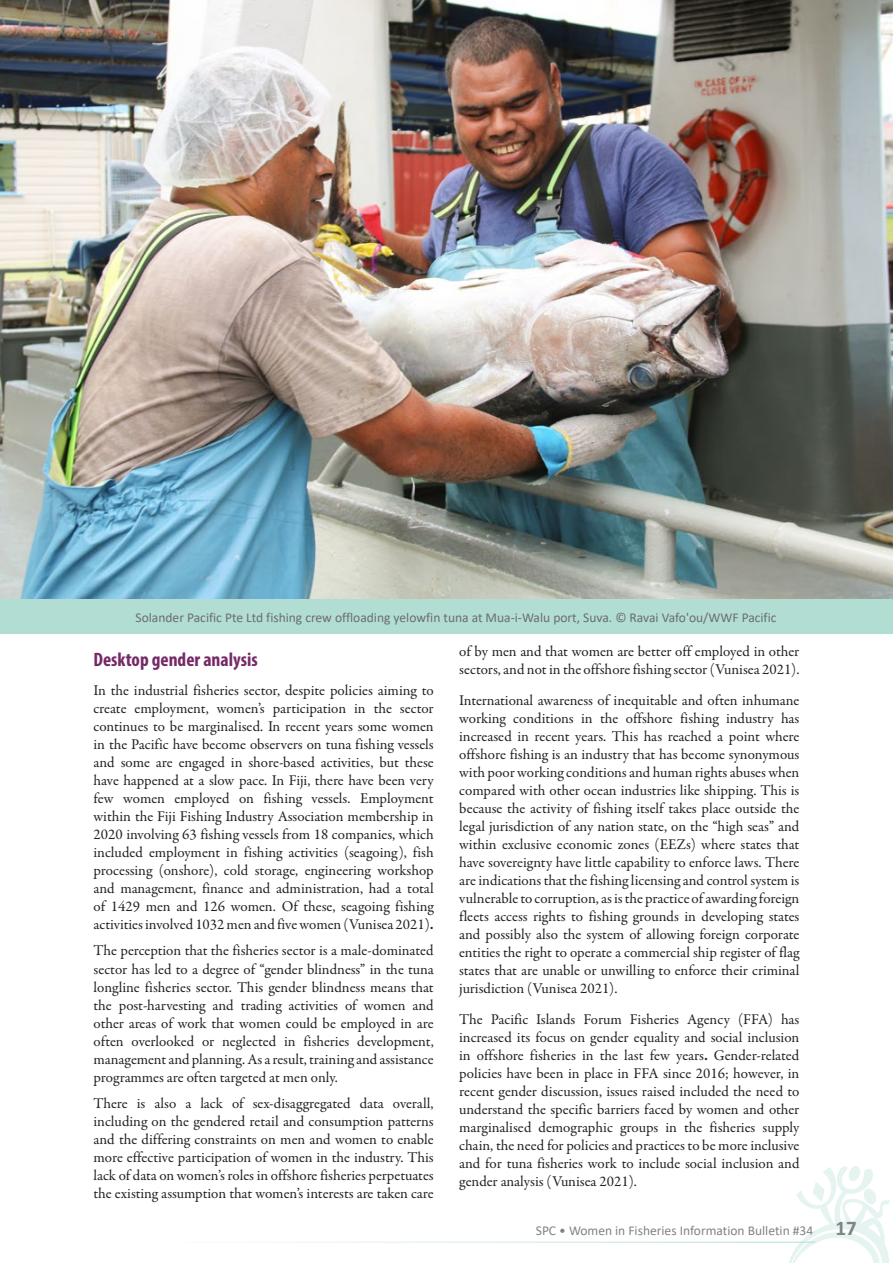
<style>
.page{position:relative;width:893px;height:1263px;background:#fff}
.page>*{position:absolute;margin:0;border:0;box-sizing:border-box;transform-origin:0 0}
.t1{font:700 condensed 19.5px "Myriad Pro";color:#752967}
.t2{font:15px/18px "Garamond Premr Pro";color:#231f20;text-align:justify}
.t3{font:13.5px "Calibri";color:#6c6d70}
.t4{font:13.5px "Calibri";color:#808285}
.s1{font-weight:700}
.s2{font-weight:700;font-size:21px}
</style>
<div class="page">
<svg style="left:788px;top:1166px;width:102px;height:97px"></svg>
<img style="left:0;top:0;width:893px;height:600px">
<div style="left:0;top:600px;width:893px;height:34px;background:#b1ddd3"></div>
<p class="t3" style="left:136px;top:608px;width:642px">Solander Pacific Pte Ltd fishing crew offloading yelowfin tuna at Mua-i-Walu port, Suva. © Ravai Vafo'ou/WWF Pacific</p>
<p class="t2" style="left:459px;top:643px;width:342px">of by men and that women are better off employed in other sectors, and not in the offshore fishing sector (Vunisea 2021).</p>
<p class="t2" style="left:459px;top:691px;width:342px">International awareness of inequitable and often inhumane working conditions in the offshore fishing industry has increased in recent years. This has reached a point where offshore fishing is an industry that has become synonymous with poor working conditions and human rights abuses when compared with other ocean industries like shipping. This is because the activity of fishing itself takes place outside the legal jurisdiction of any nation state, on the “high seas” and within exclusive economic zones (EEZs) where states that have sovereignty have little capability to enforce laws. There are indications that the fishing licensing and control system is vulnerable to corruption, as is the practice of awarding foreign fleets access rights to fishing grounds in developing states and possibly also the system of allowing foreign corporate entities the right to operate a commercial ship register of flag states that are unable or unwilling to enforce their criminal jurisdiction (Vunisea 2021).</p>
<p class="t2" style="left:459px;top:1010px;width:342px">The Pacific Islands Forum Fisheries Agency (FFA) has increased its focus on gender equality and social inclusion in offshore fisheries in the last few years<span class="s1">.</span> Gender-related policies have been in place in FFA since 2016; however, in recent gender discussion, issues raised included the need to understand the specific barriers faced by women and other marginalised demographic groups in the fisheries supply chain, the need for policies and practices to be more inclusive and for tuna fisheries work to include social inclusion and gender analysis (Vunisea 2021).</p>
<h1 class="t1" style="left:94px;top:647px;width:166px">Desktop gender analysis</h1>
<p class="t2" style="left:94px;top:682px;width:342px">In the industrial fisheries sector, despite policies aiming to create employment, women’s participation in the sector continues to be marginalised. In recent years some women in the Pacific have become observers on tuna fishing vessels and some are engaged in shore-based activities, but these have happened at a slow pace. In Fiji, there have been very few women employed on fishing vessels. Employment within the Fiji Fishing Industry Association membership in 2020 involving 63 fishing vessels from 18 companies, which included employment in fishing activities (seagoing), fish processing (onshore), cold storage, engineering workshop and management, finance and administration, had a total of 1429 men and 126 women. Of these, seagoing fishing activities involved 1032 men and five women (Vunisea 2021)<span class="s1">.</span></p>
<p class="t2" style="left:94px;top:942px;width:342px">The perception that the fisheries sector is a male-dominated sector has led to a degree of “gender blindness” in the tuna longline fisheries sector. This gender blindness means that the post-harvesting and trading activities of women and other areas of work that women could be employed in are often overlooked or neglected in fisheries development, management and planning. As a result, training and assistance programmes are often targeted at men only.</p>
<p class="t2" style="left:94px;top:1095px;width:342px">There is also a lack of sex-disaggregated data overall, including on the gendered retail and consumption patterns and the differing constraints on men and women to enable more effective participation of women in the industry. This lack of data on women’s roles in offshore fisheries perpetuates the existing assumption that women’s interests are taken care</p>
<p class="t4" style="left:536px;top:1221px;width:322px">SPC • Women in Fisheries Information Bulletin #34 <span class="s2">17</span></p>
</div>
